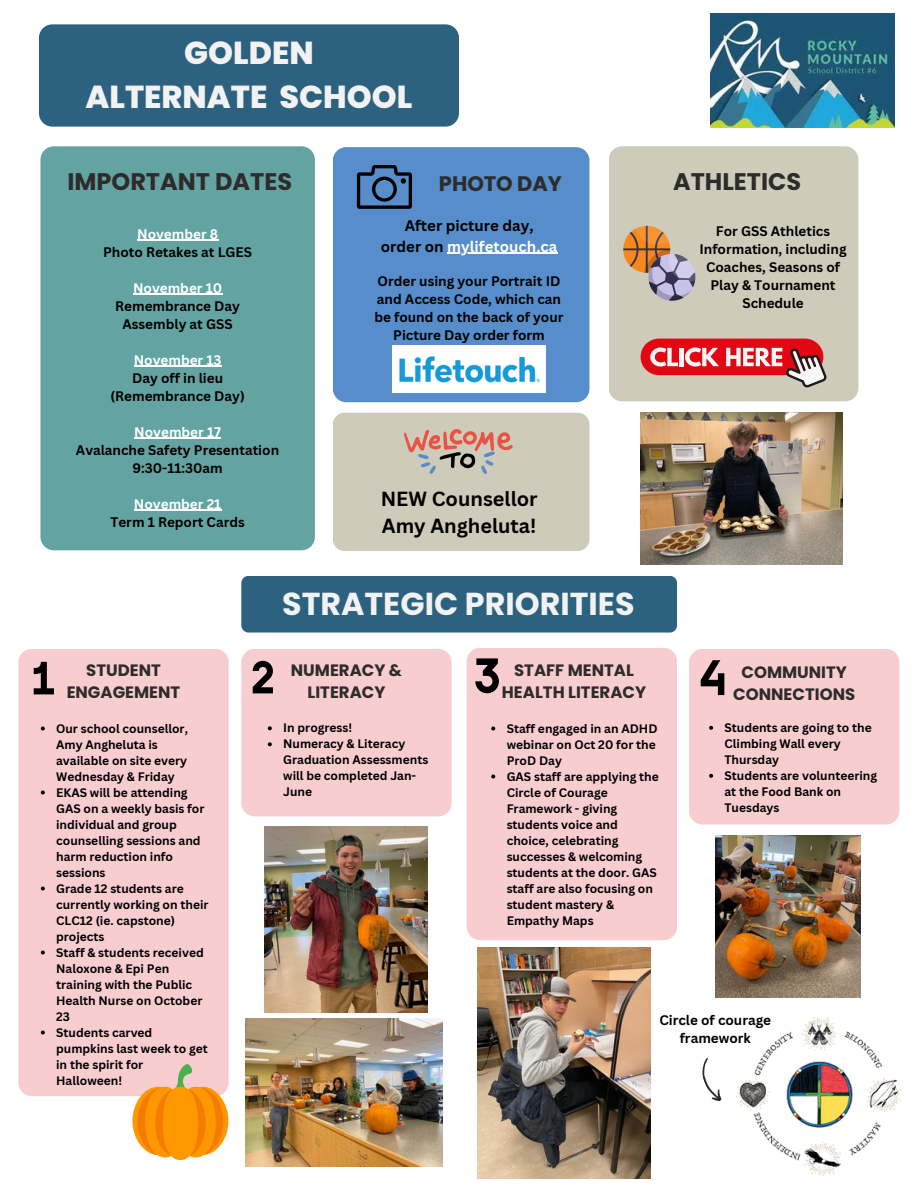
<style>
.page{position:relative;width:918px;height:1188px;background:#fff}
.page>*{position:absolute;margin:0;border:0;box-sizing:border-box;transform-origin:0 0}
.t1{font:800 31.8px "Poppins";color:#f2f2f2}
.t2{font:700 31.8px "Poppins";color:#f2f2f2}
.t3{font:700 24px "Poppins";color:#2e2c2b}
.t4{font:700 21px "Poppins";color:#2e2c2b}
.t5{font:700 19.95px "Canva Sans";color:#000}
.t6{font:700 16.5px "Poppins";color:#2e2c2b}
.t7{font:700 15px "Canva Sans";color:#fff}
.t8{font:700 15px "Canva Sans";color:#000}
.t9{font:700 13.5px/18px "Canva Sans";color:#000;text-align:center}
.t10{font:700 13.5px "Canva Sans";color:#fff}
.t11{font:700 12px/16px "Canva Sans";color:#000}
.s1{color:#000}
</style>
<div class="page">
<div style="left:39px;top:24px;width:420px;height:103px;background:#2c627f;border-radius:13px"></div>
<div style="left:40px;top:146px;width:275px;height:404px;background:#63a4a2;border-radius:13px"></div>
<img style="left:710px;top:13px;width:185px;height:114px">
<div style="left:333px;top:147px;width:256px;height:255px;background:#568dca;border-radius:13px"></div>
<svg style="left:357px;top:165px;width:55px;height:44px"></svg>
<img style="left:393px;top:346px;width:153px;height:46px">
<div style="left:609px;top:146px;width:249px;height:255px;background:#cfcbba;border-radius:13px"></div>
<svg style="left:623px;top:226px;width:73px;height:75px"></svg>
<div style="left:641px;top:339px;width:182px;height:36px;background:#e30613;border-radius:18px"></div>
<svg style="left:650px;top:348px;width:28px;height:19px"></svg>
<div style="left:679px;top:348px;width:5px;height:18px;background:#f6f6f6"></div>
<svg style="left:685px;top:348px;width:34px;height:19px"></svg>
<svg style="left:726px;top:348px;width:101px;height:40px"></svg>
<div style="left:333px;top:413px;width:256px;height:138px;background:#cfcbba;border-radius:12px"></div>
<svg style="left:404px;top:429px;width:109px;height:45px"></svg>
<div style="left:689px;top:649px;width:210px;height:176px;background:#f7cdd0;border-radius:13px"></div>
<div style="left:467px;top:648px;width:210px;height:292px;background:#f7cdd0;border-radius:13px"></div>
<div style="left:241px;top:649px;width:211px;height:167px;background:#f7cdd0;border-radius:13px"></div>
<div style="left:18px;top:649px;width:211px;height:447px;background:#f7cdd0;border-radius:13px"></div>
<svg style="left:34px;top:662px;width:20px;height:32px"></svg>
<svg style="left:253px;top:661px;width:20px;height:32px"></svg>
<svg style="left:475px;top:658px;width:24px;height:35px"></svg>
<svg style="left:701px;top:660px;width:23px;height:35px"></svg>
<div style="left:241px;top:576px;width:436px;height:57px;background:#2c627f;border-radius:7px"></div>
<img style="left:246px;top:1019px;width:197px;height:147px">
<img style="left:715px;top:836px;width:145px;height:162px">
<svg style="left:132px;top:1064px;width:96px;height:94px"></svg>
<img style="left:640px;top:413px;width:203px;height:152px">
<img style="left:478px;top:948px;width:173px;height:230px">
<img style="left:265px;top:827px;width:163px;height:185px">
<img style="left:736px;top:1017px;width:165px;height:160px">
<svg style="left:702px;top:1058px;width:20px;height:43px"></svg>
<hr style="left:137px;top:240px;width:81px;height:1px;background:#fff">
<hr style="left:133px;top:294px;width:89px;height:1px;background:#fff">
<hr style="left:134px;top:366px;width:88px;height:1px;background:#fff">
<hr style="left:134px;top:438px;width:87px;height:1px;background:#fff">
<hr style="left:134px;top:510px;width:87px;height:1px;background:#fff">
<hr style="left:447px;top:253px;width:110px;height:1px;background:#fff">
<svg style="left:709px;top:726px;width:4px;height:4px"></svg>
<svg style="left:709px;top:774px;width:4px;height:4px"></svg>
<svg style="left:491px;top:727px;width:4px;height:4px"></svg>
<svg style="left:491px;top:775px;width:4px;height:4px"></svg>
<svg style="left:268px;top:726px;width:4px;height:4px"></svg>
<svg style="left:268px;top:742px;width:4px;height:4px"></svg>
<svg style="left:41px;top:727px;width:4px;height:4px"></svg>
<svg style="left:41px;top:791px;width:4px;height:4px"></svg>
<svg style="left:41px;top:887px;width:4px;height:4px"></svg>
<svg style="left:41px;top:951px;width:4px;height:4px"></svg>
<svg style="left:41px;top:1031px;width:4px;height:4px"></svg>
<p class="t1" style="left:184px;top:31px;width:131px">GOLDEN</p>
<p class="t1" style="left:85px;top:75px;width:328px">ALTERNATE SCHOOL</p>
<p class="t3" style="left:67px;top:165px;width:226px">IMPORTANT DATES</p>
<p class="t10" style="left:137px;top:224px;width:83px">November 8</p>
<p class="t9" style="left:103px;top:242px;width:151px">Photo Retakes at LGES</p>
<p class="t10" style="left:133px;top:278px;width:91px">November 10</p>
<p class="t9" style="left:115px;top:296px;width:126px">Remembrance Day</p>
<p class="t9" style="left:123px;top:314px;width:112px">Assembly at GSS</p>
<p class="t10" style="left:134px;top:350px;width:89px">November 13</p>
<p class="t9" style="left:132px;top:368px;width:93px">Day off in lieu</p>
<p class="t9" style="left:110px;top:386px;width:136px">(Remembrance Day)</p>
<p class="t10" style="left:134px;top:422px;width:88px">November 17</p>
<p class="t9" style="left:76px;top:440px;width:205px">Avalanche Safety Presentation</p>
<p class="t9" style="left:132px;top:458px;width:92px">9:30-11:30am</p>
<p class="t10" style="left:134px;top:494px;width:89px">November 21</p>
<p class="t9" style="left:110px;top:512px;width:136px">Term 1 Report Cards</p>
<p class="t4" style="left:439px;top:169px;width:125px">PHOTO DAY</p>
<p class="t8" style="left:405px;top:215px;width:130px">After picture day,</p>
<p class="t7" style="left:381px;top:236px;width:178px"><span class="s1">order on</span> mylifetouch.ca</p>
<p class="t9" style="left:374px;top:271px;width:191px">Order using your Portrait ID and Access Code, which can be found on the back of your<br>Picture Day order form</p>
<p class="t5" style="left:381px;top:485px;width:158px">NEW Counsellor</p>
<p class="t5" style="left:382px;top:512px;width:156px">Amy Angheluta!</p>
<p class="t2" style="left:282px;top:582px;width:354px">STRATEGIC PRIORITIES</p>
<p class="t3" style="left:673px;top:165px;width:130px">ATHLETICS</p>
<p class="t9" style="left:716px;top:222px;width:116px">For GSS Athletics</p>
<p class="t9" style="left:699px;top:240px;width:149px">Information, including</p>
<p class="t9" style="left:706px;top:258px;width:136px">Coaches, Seasons of<br>Play &amp; Tournament<br>Schedule</p>
<p class="t6" style="left:86px;top:659px;width:76px">STUDENT</p>
<p class="t6" style="left:67px;top:681px;width:115px">ENGAGEMENT</p>
<p class="t11" style="left:56px;top:720px;width:133px">Our school counsellor,<br>Amy Angheluta is available on site every<br>Wednesday &amp; Friday</p>
<p class="t11" style="left:56px;top:784px;width:150px">EKAS will be attending<br>GAS on a weekly basis for individual and group counselling sessions and harm reduction info sessions</p>
<p class="t11" style="left:56px;top:880px;width:154px">Grade 12 students are currently working on their<br>CLC12 (ie. capstone) projects</p>
<p class="t11" style="left:56px;top:944px;width:149px">Staff &amp; students received<br>Naloxone &amp; Epi Pen training with the Public<br>Health Nurse on October<br>23</p>
<p class="t11" style="left:56px;top:1024px;width:153px">Students carved pumpkins last week to get in the spirit for<br>Halloween!</p>
<p class="t6" style="left:291px;top:659px;width:113px">NUMERACY &amp;</p>
<p class="t6" style="left:308px;top:681px;width:79px">LITERACY</p>
<p class="t11" style="left:283px;top:720px;width:71px">In progress!</p>
<p class="t11" style="left:283px;top:736px;width:147px">Numeracy &amp; Literacy<br>Graduation Assessments will be completed Jan-<br>June</p>
<p class="t6" style="left:514px;top:659px;width:121px">STAFF MENTAL</p>
<p class="t6" style="left:502px;top:681px;width:146px">HEALTH LITERACY</p>
<p class="t11" style="left:507px;top:720px;width:152px">Staff engaged in an ADHD webinar on Oct 20 for the<br>ProD Day</p>
<p class="t11" style="left:507px;top:768px;width:154px">GAS staff are applying the<br>Circle of Courage<br>Framework - giving students voice and choice, celebrating successes &amp; welcoming students at the door. GAS staff are also focusing on student mastery &amp;<br>Empathy Maps</p>
<p class="t6" style="left:742px;top:660px;width:107px">COMMUNITY</p>
<p class="t6" style="left:733px;top:683px;width:123px">CONNECTIONS</p>
<p class="t11" style="left:724px;top:719px;width:149px">Students are going to the<br>Climbing Wall every<br>Thursday</p>
<p class="t11" style="left:724px;top:767px;width:154px">Students are volunteering at the Food Bank on<br>Tuesdays</p>
<p class="t9" style="left:659px;top:1011px;width:113px">Circle of courage</p>
<p class="t9" style="left:680px;top:1029px;width:73px">framework</p>
</div>
